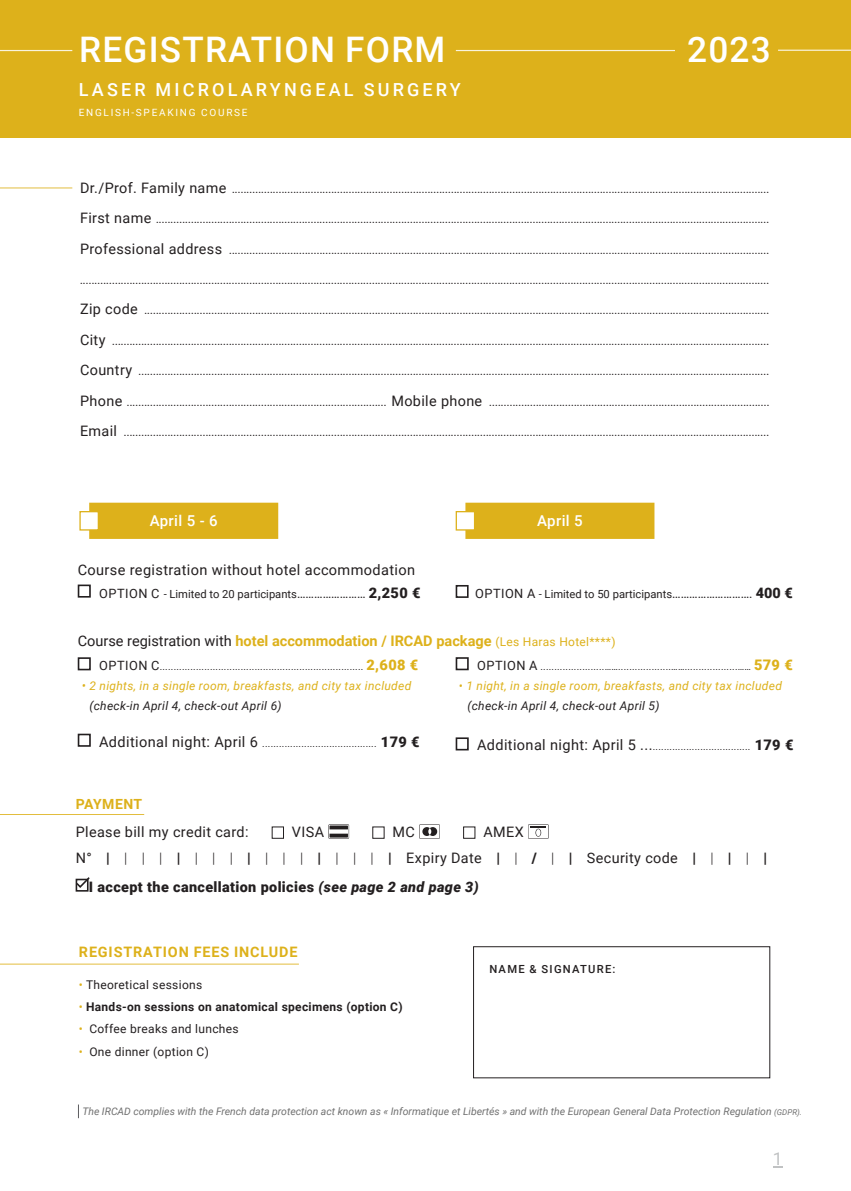
<style>
.page{position:relative;width:851px;height:1191px;background:#fff}
.page>*{position:absolute;margin:0;border:0;box-sizing:border-box;transform-origin:0 0}
.t1{font:500 35.2px "Roboto";letter-spacing:.035em;color:#fff}
.t2{font:500 18px "Roboto";letter-spacing:.175em;color:#fff}
.t3{font:17.6px "Roboto";color:#c0c2c3}
.t4{font:500 15px "Roboto";letter-spacing:.025em;color:#fff}
.t5{font:700 14.6px "Roboto";color:#ddb11b}
.t6{font:14.6px "Roboto";letter-spacing:.025em;color:#231f20}
.t7{font:14.4px/26.4px "Roboto";letter-spacing:.025em;color:#231f20}
.t8{font:900 14.4px "Roboto";letter-spacing:.025em;color:#231f20}
.t9{font:700 14.4px "Roboto";letter-spacing:.06em;color:#ddb11b}
.t10{font:700 14px "Roboto";letter-spacing:.03em;color:#ddb11b}
.t11{font:italic 12px/20px "Roboto";letter-spacing:.025em;color:#ddb11b}
.t12{font:12px "Roboto";letter-spacing:.025em;color:#231f20}
.t13{font:700 12px "Roboto";letter-spacing:.025em;color:#231f20}
.t14{font:italic 12px "Roboto";letter-spacing:.025em;color:#231f20}
.t15{font:11.2px "Roboto";color:#231f20}
.t16{font:500 11.2px "Roboto";letter-spacing:.11em;color:#231f20}
.t17{font:italic 10.4px "Roboto";color:#707070}
.t18{font:10px "Roboto";letter-spacing:.175em;color:#fff}
.t19{font:500 9.6px "Roboto";color:#231f20}
.t20{font:9.6px "Roboto";color:#231f20}
.s1{font-weight:400;font-size:14.4px}
.s2{font-size:12.8px}
.s3{font-weight:900;font-size:14.6px}
.s4{font-weight:900;font-size:14.4px}
.s5{font-weight:400;color:#231f20}
.s6{font-weight:400;font-size:12px}
.s7{font-weight:900;font-size:14.6px;color:#ddb11b}
.s8{font-size:12.6px}
.s9{color:#231f20}
.s10{font-size:14.6px}
.s11{font-weight:900}
.s12{font-weight:300}
.s13{font-style:italic}
.s14{color:#ddb11b}
.s15{font-weight:400;color:#ddb11b}
.s16{font-size:8px}
</style>
<div class="page">
<svg style="left:773px;top:1166px;width:9px;height:2px"></svg>
<div style="left:76px;top:878px;width:13px;height:13px;border:2px solid #231f20"></div>
<svg style="left:473px;top:946px;width:297px;height:132px"></svg>
<svg style="left:78px;top:1104px;width:1px;height:14px"></svg>
<div style="left:272px;top:826px;width:12px;height:12px;border:1px solid #231f20"></div>
<svg style="left:328px;top:824px;width:21px;height:14px"></svg>
<svg style="left:329px;top:825px;width:19px;height:13px"></svg>
<svg style="left:329px;top:825px;width:19px;height:12px"></svg>
<svg style="left:419px;top:824px;width:21px;height:14px"></svg>
<div style="left:419px;top:825px;width:20px;height:13px;background:#fff"></div>
<svg style="left:422px;top:827px;width:15px;height:9px"></svg>
<div style="left:528px;top:824px;width:20px;height:14px;background:#8d8b8b"></div>
<div style="left:528px;top:825px;width:20px;height:13px;background:#fff"></div>
<svg style="left:530px;top:826px;width:16px;height:10px"></svg>
<svg style="left:75px;top:877px;width:15px;height:12px"></svg>
<div style="left:0;top:0;width:850px;height:138px;background:#ddb11b"></div>
<hr style="left:0;top:963px;width:299px;height:1px;background:#ddb11b">
<hr style="left:0;top:814px;width:144px;height:1px;background:#ddb11b">
<hr style="left:0;top:188px;width:72px;height:1px;background:#ddb11b">
<hr style="left:0;top:50px;width:72px;height:1px;background:#fff">
<hr style="left:456px;top:50px;width:219px;height:1px;background:#fff">
<hr style="left:777px;top:50px;width:73px;height:1px;background:#fff">
<div style="left:78px;top:584px;width:13px;height:13px;border:2px solid #231f20"></div>
<div style="left:78px;top:657px;width:13px;height:13px;border:2px solid #231f20"></div>
<div style="left:78px;top:733px;width:13px;height:13px;border:2px solid #231f20"></div>
<div style="left:455px;top:585px;width:13px;height:13px;border:2px solid #231f20"></div>
<div style="left:455px;top:657px;width:13px;height:13px;border:2px solid #231f20"></div>
<div style="left:455px;top:737px;width:13px;height:13px;border:2px solid #231f20"></div>
<div style="left:89px;top:502px;width:189px;height:37px;background:#ddb11b"></div>
<div style="left:79px;top:511px;width:20px;height:19px;background:#fff;border:1px solid #ddb11b"></div>
<div style="left:465px;top:502px;width:189px;height:37px;background:#ddb11b"></div>
<div style="left:455px;top:511px;width:20px;height:19px;background:#fff;border:1px solid #ddb11b"></div>
<h1 class="t1" style="left:79px;top:25px;width:367px">REGISTRATION FORM</h1>
<h2 class="t2" style="left:79px;top:77px;width:383px">LASER MICROLARYNGEAL SURGERY</h2>
<p class="t18" style="left:79px;top:106px;width:170px">ENGLISH-SPEAKING COURSE</p>
<h1 class="t1" style="left:687px;top:25px;width:85px">2023</h1>
<p class="t19" style="left:80px;top:183px;width:690px"><span class="s1">Dr./Prof. Family name</span> ........................................................................................................................................................................................</p>
<p class="t19" style="left:80px;top:213px;width:690px"><span class="s1">First name</span> ..................................................................................................................................................................................................................</p>
<p class="t19" style="left:80px;top:243px;width:690px"><span class="s1">Professional address</span> .........................................................................................................................................................................................</p>
<p class="t19" style="left:80px;top:274px;width:690px">............................................................................................................................................................................................................................................</p>
<p class="t19" style="left:80px;top:304px;width:690px"><span class="s1">Zip code</span> ......................................................................................................................................................................................................................</p>
<p class="t19" style="left:80px;top:335px;width:690px"><span class="s1">City</span> .................................................................................................................................................................................................................................</p>
<p class="t19" style="left:80px;top:365px;width:690px"><span class="s1">Country</span> ........................................................................................................................................................................................................................</p>
<p class="t19" style="left:80px;top:395px;width:690px"><span class="s1">Phone</span> ......................................................................................... <span class="s1">Mobile phone</span> ................................................................................................</p>
<p class="t19" style="left:80px;top:426px;width:690px"><span class="s1">Email</span> .............................................................................................................................................................................................................................</p>
<h3 class="t4" style="left:150px;top:510px;width:69px">April 5 - 6</h3>
<h3 class="t4" style="left:537px;top:510px;width:47px">April 5</h3>
<h3 class="t6" style="left:78px;top:560px;width:339px">Course registration without hotel accommodation</h3>
<p class="t15" style="left:99px;top:586px;width:323px"><span class="s2">OPTION C</span> - Limited to 20 participants<span class="s2">……………………</span> <span class="s3">2,250 €</span></p>
<p class="t15" style="left:475px;top:586px;width:319px"><span class="s2">OPTION A</span> - Limited to 50 participants<span class="s2">……………………….</span> <span class="s4">400 €</span></p>
<h3 class="t5" style="left:78px;top:630px;width:539px"><span class="s5">Course registration with</span> hotel accommodation / IRCAD package <span class="s6">(Les Haras Hotel****)</span></h3>
<p class="t20" style="left:99px;top:660px;width:320px"><span class="s2">OPTION C</span>......................................................................... <span class="s7">2,608 €</span></p>
<p class="t11" style="left:89px;top:675px;width:323px;text-indent:-8px"><span class="s8">•</span> 2 nights, in a single room, breakfasts, and city tax included <span class="s9">(check-in April 4, check-out April 6)</span></p>
<p class="t20" style="left:99px;top:736px;width:322px"><span class="s10">Additional night: April 6</span> ......................................... <span class="s3">179 €</span></p>
<p class="t20" style="left:477px;top:660px;width:317px"><span class="s2">OPTION A</span> .......................……...................……...................…… <span class="s7">579 €</span></p>
<p class="t11" style="left:459px;top:675px;width:324px">• 1 night, in a single room, breakfasts, and city tax included</p>
<p class="t14" style="left:467px;top:697px;width:194px">(check-in April 4, check-out April 5)</p>
<p class="t20" style="left:477px;top:740px;width:318px"><span class="s10">Additional night: April 5 ...</span>................................... <span class="s3">179 €</span></p>
<h3 class="t10" style="left:76px;top:794px;width:68px">PAYMENT</h3>
<h3 class="t7" style="left:76px;top:818px;width:174px">Please bill my credit card:</h3>
<h3 class="t7" style="left:292px;top:818px;width:34px">VISA</h3>
<h3 class="t7" style="left:392px;top:818px;width:24px">MC</h3>
<h3 class="t7" style="left:76px;top:818px;width:692px;text-indent:407px">AMEX<br>N° <span class="s11">|</span> <span class="s12">| | |</span> <span class="s11">|</span> <span class="s12">| | |</span> <span class="s11">|</span> <span class="s12">| | |</span> <span class="s11">|</span> <span class="s12">| | |</span> <span class="s11">|</span> Expiry Date <span class="s11">|</span> <span class="s12">|</span> <span class="s11">/</span> <span class="s12">|</span> <span class="s11">|</span> Security code <span class="s11">|</span> <span class="s12">|</span> <span class="s11">|</span> <span class="s12">|</span> <span class="s11">|</span></h3>
<h3 class="t8" style="left:89px;top:876px;width:391px">I accept the cancellation policies <span class="s13">(see page 2 and page 3)</span></h3>
<h3 class="t9" style="left:79px;top:942px;width:220px">REGISTRATION FEES INCLUDE</h3>
<p class="t12" style="left:79px;top:976px;width:125px"><span class="s14">•</span> Theoretical sessions</p>
<p class="t13" style="left:79px;top:998px;width:325px"><span class="s15">•</span> Hands-on sessions on anatomical specimens (option C)</p>
<p class="t12" style="left:79px;top:1020px;width:161px"><span class="s14">•</span> Coffee breaks and lunches</p>
<p class="t12" style="left:79px;top:1043px;width:132px"><span class="s14">•</span> One dinner (option C)</p>
<p class="t16" style="left:489px;top:961px;width:127px">NAME &amp; SIGNATURE:</p>
<p class="t17" style="left:82px;top:1104px;width:721px">The IRCAD complies with the French data protection act known as « Informatique et Libertés » and with the European General Data Protection Regulation <span class="s16">(GDPR).</span></p>
<h3 class="t3" style="left:772px;top:1145px;width:11px">1</h3>
</div>
